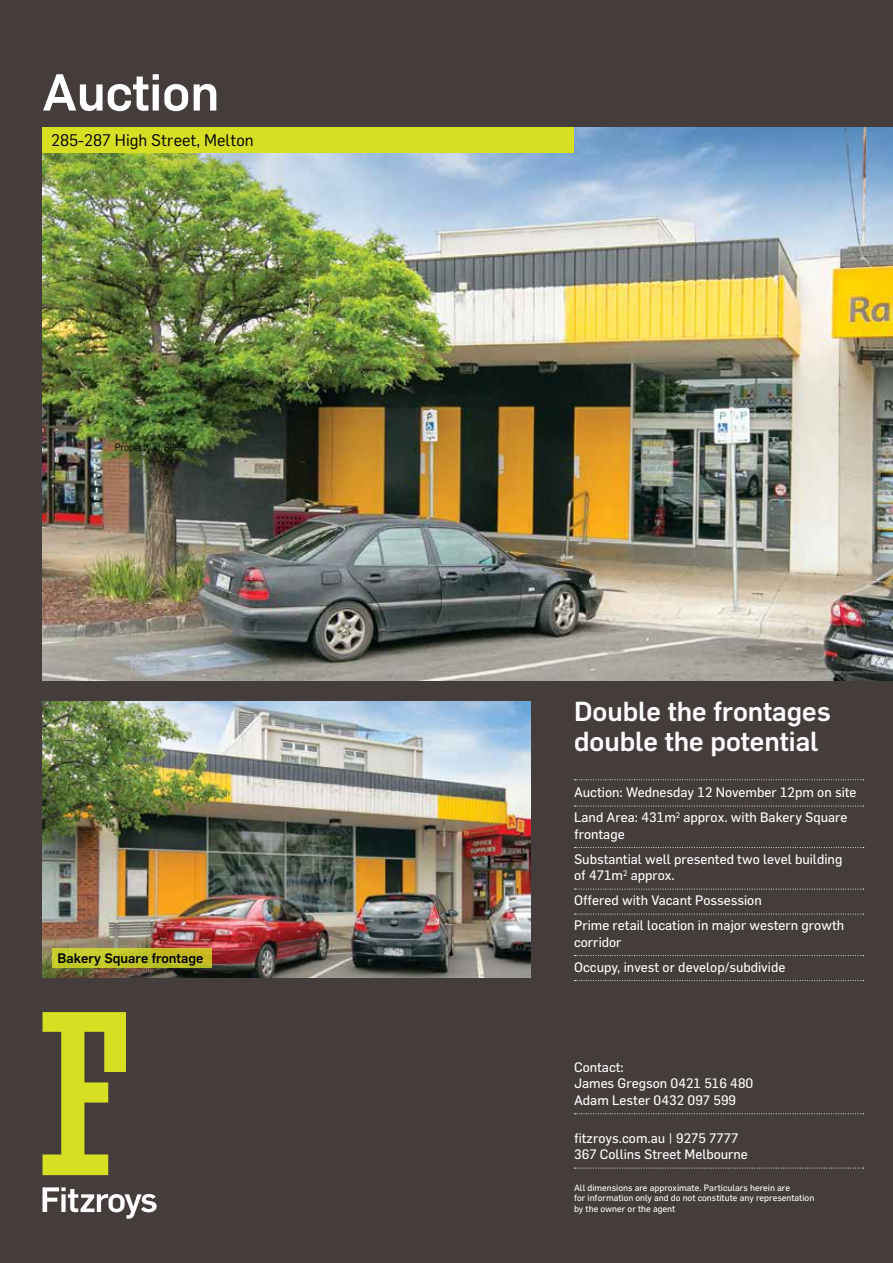
<style>
.page{position:relative;width:893px;height:1263px;background:#453d3b}
.page>*{position:absolute;margin:0;border:0;box-sizing:border-box;transform-origin:0 0}
.t1{font:500 51px "Flama";color:#fff}
.t2{font:500 27px/30px "Flama";color:#fff}
.t3{font:16.5px "Flama";color:#000}
.t4{font:13.5px/25px "Flama";color:#fff}
.t5{font:500 13.5px "Flama";color:#000}
.t6{font:300 10.5px "Flama";letter-spacing:-.03em;color:#000}
.t7{font:9px/10.5px "Flama";color:#fff}
</style>
<div class="page">
<svg style="left:43px;top:1012px;width:83px;height:163px"></svg>
<svg style="left:43px;top:1187px;width:114px;height:32px"></svg>
<img style="left:43px;top:128px;width:850px;height:552px">
<img style="left:43px;top:702px;width:487px;height:275px">
<svg style="left:52px;top:948px;width:160px;height:20px;background:#c3c327"></svg>
<svg style="left:574px;top:1113px;width:290px;height:1px"></svg>
<svg style="left:574px;top:1168px;width:290px;height:1px"></svg>
<svg style="left:574px;top:779px;width:290px;height:1px"></svg>
<svg style="left:574px;top:806px;width:290px;height:1px"></svg>
<svg style="left:574px;top:847px;width:290px;height:1px"></svg>
<svg style="left:574px;top:889px;width:290px;height:1px"></svg>
<svg style="left:574px;top:914px;width:290px;height:1px"></svg>
<svg style="left:574px;top:955px;width:290px;height:1px"></svg>
<svg style="left:574px;top:980px;width:290px;height:1px"></svg>
<div style="left:43px;top:128px;width:531px;height:25px;background:#d7df23"></div>
<h1 class="t1" style="left:43px;top:61px;width:178px">Auction</h1>
<p class="t3" style="left:51px;top:130px;width:204px">285-287 High Street, Melton</p>
<p class="t6" style="left:115px;top:440px;width:72px">Property id: 8899</p>
<p class="t5" style="left:57px;top:950px;width:147px">Bakery Square frontage</p>
<h2 class="t2" style="left:574px;top:696px;width:258px">Double the frontages double the potential</h2>
<p class="t4" style="left:574px;top:779px;width:284px">Auction: Wednesday 12 November 12pm on site<br>Land Area: 431m<sup>2</sup> approx. with Bakery Square</p>
<p class="t4" style="left:574px;top:821px;width:270px">frontage<br>Substantial well presented two level building</p>
<p class="t4" style="left:574px;top:862px;width:272px">of 471m<sup>2</sup> approx.<br>Offered with Vacant Possession<br>Prime retail location in major western growth</p>
<p class="t4" style="left:574px;top:929px;width:213px">corridor<br>Occupy, invest or develop/subdivide</p>
<p class="t4" style="left:574px;top:1058px;width:181px;line-height:16.5px">Contact:<br>James Gregson 0421 516 480<br>Adam Lester 0432 097 599</p>
<p class="t4" style="left:574px;top:1129px;width:175px;line-height:16.5px">fitzroys.com.au | 9275 7777<br>367 Collins Street Melbourne</p>
<p class="t7" style="left:574px;top:1182px;width:242px">All dimensions are approximate. Particulars herein are<br>for information only and do not constitute any representation by the owner or the agent</p>
</div>
